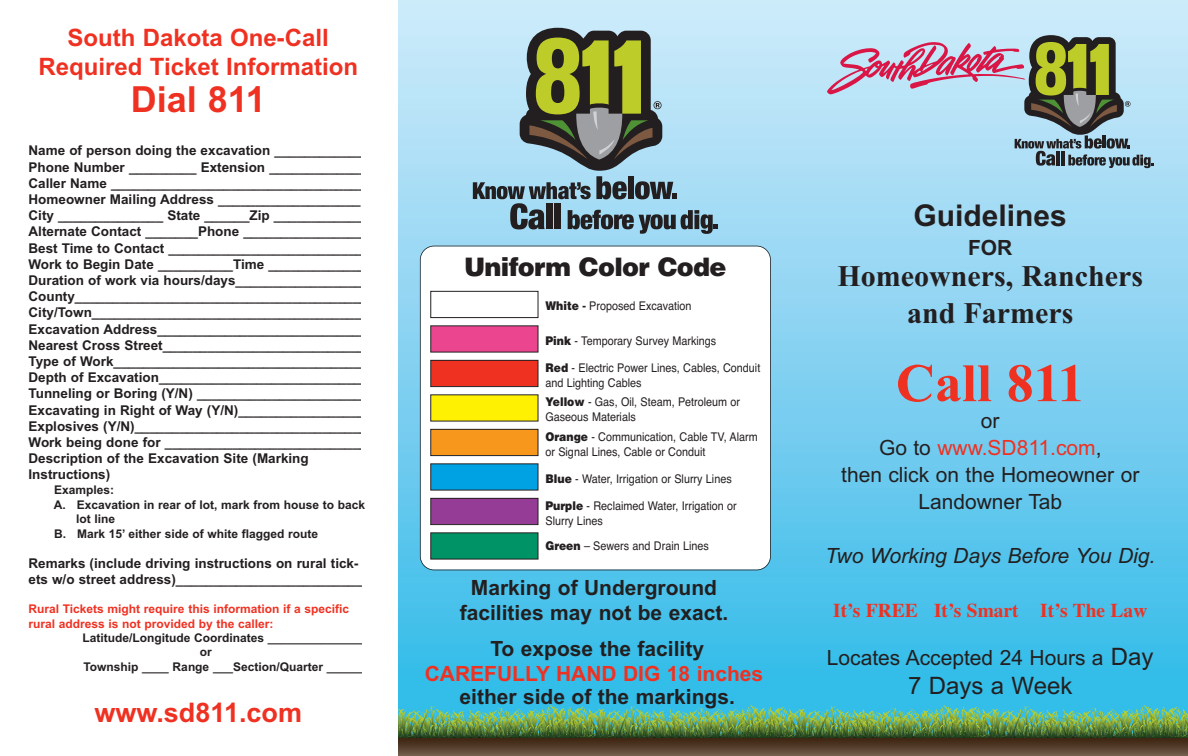
<style>
.page{position:relative;width:1188px;height:756px;background:#fff}
.page>*{position:absolute;margin:0;border:0;box-sizing:border-box;transform-origin:0 0}
.t1{font:700 54px "Times New Roman";color:#ef3122}
.t2{font:700 36px "Arial";color:#ef3122}
.t3{font:700 30px/37.5px "Times New Roman";color:#231f20;text-align:center}
.t4{font:700 30px "Arial";color:#231f20}
.t5{font:700 27px "Arial";color:#ef3122}
.t6{font:900 25.5px "Helvetica";letter-spacing:-.025em;color:#231f20}
.t7{font:700 24px/28.8px "Arial";color:#ef3122;text-align:center}
.t8{font:24px "Arial";color:#231f20}
.t9{font:700 21px/25.2px "Arial";color:#231f20;text-align:center}
.t10{font:21px/27px "Arial";color:#231f20;text-align:center}
.t11{font:italic 21px "Arial";color:#231f20}
.t12{font:700 21px "Arial";color:#ef3122}
.t13{font:700 19.5px "Times";color:#ef3122}
.t14{font:700 13.5px/16.2px "Arial";color:#231f20}
.t15{font:12px/15px "Helvetica";color:#231f20;scale:.9 1}
.t16{font:700 12px "Arial";color:#231f20}
.t17{font:700 12px/14.4px "Arial";color:#ef3122}
.s1{font-weight:900}
.s2{font-weight:700}
.s3{color:#ef3122}
.s4{font-size:24px}
</style>
<div class="page">
<div style="left:398px;top:0;width:790px;height:748px;background:linear-gradient(to bottom,#d3eafa,#2ab7e7)"></div>
<div style="left:398px;top:736px;width:790px;height:20px;background:linear-gradient(to bottom,#361d09,#6e5848)"></div>
<svg style="left:398px;top:705px;width:790px;height:33px;background:#599b6d"></svg>
<svg style="left:827px;top:35px;width:327px;height:133px;background:#a7b9c1"></svg>
<svg style="left:420px;top:246px;width:351px;height:324px"></svg>
<div style="left:431px;top:292px;width:107px;height:25px;background:#fff"></div>
<div style="left:430px;top:291px;width:108px;height:27px;border:1px solid #231f20"></div>
<div style="left:431px;top:326px;width:107px;height:26px;background:#eb4590"></div>
<div style="left:431px;top:361px;width:107px;height:25px;background:#ef3122"></div>
<div style="left:430px;top:360px;width:108px;height:27px;border:1px solid #231f20"></div>
<div style="left:431px;top:395px;width:107px;height:26px;background:#fff101"></div>
<div style="left:431px;top:430px;width:107px;height:25px;background:#f7981d"></div>
<div style="left:430px;top:429px;width:108px;height:27px;border:1px solid #231f20"></div>
<div style="left:431px;top:464px;width:107px;height:26px;background:#00a2e4"></div>
<div style="left:431px;top:499px;width:107px;height:25px;background:#953c96"></div>
<div style="left:430px;top:498px;width:108px;height:27px;border:1px solid #231f20"></div>
<div style="left:431px;top:533px;width:107px;height:26px;background:#009365"></div>
<svg style="left:473px;top:28px;width:245px;height:206px;background:#8da9a4"></svg>
<h3 class="t7" style="left:38px;top:26px;width:321px">South Dakota One-Call<br>Required Ticket Information</h3>
<h2 class="t2" style="left:131px;top:87px;width:137px">Dial 811</h2>
<p class="t14" style="left:28px;top:144px;width:341px">Name of person doing the excavation ____________ Phone Number _________ Extension _____________ Caller Name __________________________________ Homeowner Mailing Address ___________________ City ______________ State ______Zip ____________ Alternate Contact _______Phone ________________ Best Time to Contact __________________________ Work to Begin Date __________Time _____________ Duration of work via hours/days_________________ County_______________________________________ City/Town____________________________________ Excavation Address____________________________ Nearest Cross Street___________________________ Type of Work_________________________________ Depth of Excavation___________________________ Tunneling or Boring (Y/N) ______________________ Excavating in Right of Way (Y/N)_________________ Explosives (Y/N)_______________________________ Work being done for ___________________________ Description of the Excavation Site (Marking Instructions)</p>
<p class="t16" style="left:54px;top:486px;width:62px">Examples:</p>
<p class="t16" style="left:54px;top:500px;width:313px">A. Excavation in rear of lot, mark from house to back</p>
<p class="t16" style="left:76px;top:515px;width:41px">lot line</p>
<p class="t16" style="left:54px;top:529px;width:266px">B. Mark 15’ either side of white flagged route</p>
<p class="t14" style="left:28px;top:556px;width:337px">Remarks (include driving instructions on rural tick&shy;ets w/o street address)_________________________</p>
<p class="t17" style="left:28px;top:603px;width:322px">Rural Tickets might require this information if a specific rural address is not provided by the caller:</p>
<p class="t16" style="left:82px;top:633px;width:287px">Latitude/Longitude Coordinates _______________</p>
<p class="t16" style="left:200px;top:648px;width:14px">or</p>
<p class="t16" style="left:84px;top:662px;width:285px">Township ____ Range ___Section/Quarter ______</p>
<h3 class="t5" style="left:94px;top:703px;width:209px">www.sd811.com</h3>
<h3 class="t6" style="left:464px;top:256px;width:264px">Uniform Color Code</h3>
<p class="t15" style="left:545px;top:300px;width:164px"><span class="s1">White</span> <span class="s2">-</span> Proposed Excavation</p>
<p class="t15" style="left:545px;top:334px;width:191px"><span class="s1">Pink</span> - Temporary Survey Markings</p>
<p class="t15" style="left:545px;top:361px;width:240px"><span class="s1">Red</span> - Electric Power Lines, Cables, Conduit and Lighting Cables</p>
<p class="t15" style="left:545px;top:396px;width:218px"><span class="s1">Yellow</span> - Gas, Oil, Steam, Petroleum or<br>Gaseous Materials</p>
<p class="t15" style="left:545px;top:430px;width:237px"><span class="s1">Orange</span> - Communication, Cable TV, Alarm or Signal Lines, Cable or Conduit</p>
<p class="t15" style="left:545px;top:472px;width:208px"><span class="s1">Blue</span> - Water, Irrigation or Slurry Lines</p>
<p class="t15" style="left:545px;top:499px;width:214px"><span class="s1">Purple</span> - Reclaimed Water, Irrigation or<br>Slurry Lines</p>
<p class="t15" style="left:545px;top:540px;width:183px"><span class="s1">Green</span> – Sewers and Drain Lines</p>
<h3 class="t9" style="left:460px;top:577px;width:270px">Marking of Underground facilities may not be exact.</h3>
<h3 class="t9" style="left:490px;top:638px;width:215px">To expose the facility</h3>
<h3 class="t12" style="left:425px;top:666px;width:340px">CAREFULLY HAND DIG 18 inches</h3>
<h3 class="t9" style="left:460px;top:686px;width:277px">either side of the markings.</h3>
<h3 class="t4" style="left:914px;top:204px;width:155px">Guidelines</h3>
<h3 class="t9" style="left:968px;top:237px;width:46px">FOR</h3>
<h3 class="t3" style="left:837px;top:260px;width:307px">Homeowners, Ranchers and Farmers</h3>
<h1 class="t1" style="left:896px;top:365px;width:190px">Call 811</h1>
<h3 class="t10" style="left:841px;top:407px;width:300px">or<br>Go to <span class="s3">www.SD811.com</span>,<br>then click on the Homeowner or<br>Landowner Tab</h3>
<h3 class="t11" style="left:825px;top:544px;width:332px">Two Working Days Before You Dig.</h3>
<h3 class="t13" style="left:833px;top:599px;width:316px">It’s FREE It’s Smart It’s The Law</h3>
<h3 class="t10" style="left:827px;top:644px;width:328px">Locates Accepted 24 Hours a <span class="s4">Day</span></h3>
<h3 class="t8" style="left:908px;top:672px;width:166px">7 Days a Week</h3>
</div>
